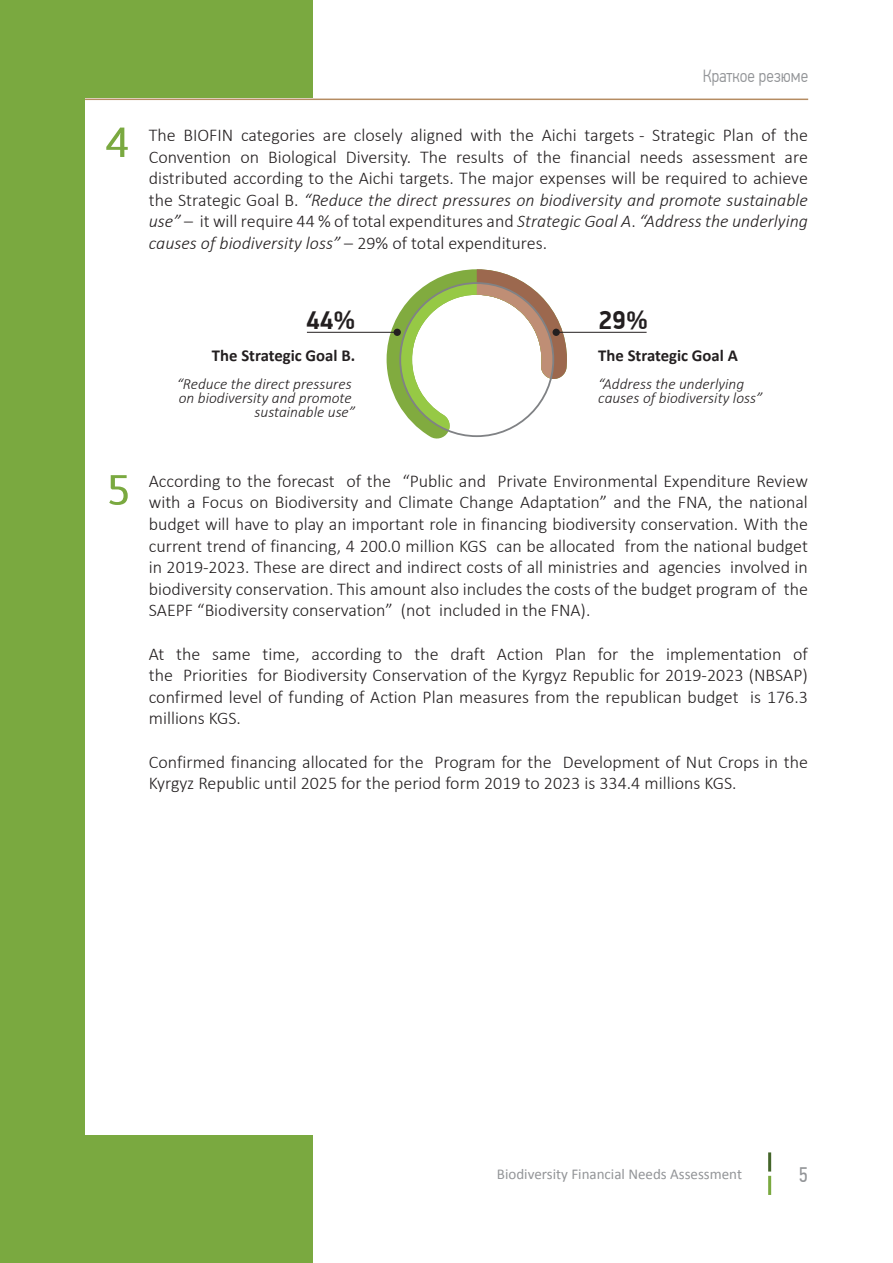
<style>
.page{position:relative;width:893px;height:1263px;background:#fff}
.page>*{position:absolute;margin:0;border:0;box-sizing:border-box;transform-origin:0 0}
.t1{font:700 25.65px "PF Din Display Pro";color:#231f20}
.t2{font:21px "PF Din Text Cond Pro";color:#939598}
.t3{font:300 18px/21.6px "Calibri";color:#231f20;text-align:justify}
.t4{font:300 18px "PF Din Text Cond Pro";color:#939598}
.t5{font:700 16.65px "Calibri";color:#231f20}
.t6{font:italic 300 15.45px/14.1px "Calibri";color:#231f20;text-align:right}
.t7{font:15px "Calibri";color:#939598}
.s1{font-style:italic}
</style>
<div class="page">
<hr style="left:768px;top:1176px;width:3px;height:19px;background:#7aa940">
<hr style="left:768px;top:1152px;width:3px;height:19px;background:#44652a">
<div style="left:0;top:0;width:313px;height:1263px;background:#7aa940"></div>
<div style="left:85px;top:99px;width:248px;height:1036px;background:#fff"></div>
<svg style="left:109px;top:475px;width:19px;height:30px"></svg>
<svg style="left:106px;top:128px;width:22px;height:29px"></svg>
<hr style="left:558px;top:332px;width:89px;height:1px;background:#231f20">
<hr style="left:307px;top:332px;width:92px;height:1px;background:#231f20">
<svg style="left:387px;top:269px;width:180px;height:170px"></svg>
<hr style="left:85px;top:99px;width:723px;height:1px;background:#b58c62">
<p class="t4" style="left:703px;top:66px;width:107px">Краткое резюме</p>
<p class="t3" style="left:149px;top:124px;width:661px">The BIOFIN categories are closely aligned with the Aichi targets - Strategic Plan of the Convention on Biological Diversity. The results of the financial needs assessment are distributed according to the Aichi targets. The major expenses will be required to achieve the Strategic Goal B. <span class="s1">“Reduce the direct pressures on biodiversity and promote sustainable use”</span> – it will require 44 % of total expenditures and <span class="s1">Strategic Goal A</span>. <span class="s1">“Address the underlying causes of biodiversity loss”</span> – 29% of total expenditures.</p>
<h1 class="t1" style="left:306px;top:305px;width:51px">44%</h1>
<h1 class="t1" style="left:599px;top:305px;width:51px">29%</h1>
<p class="t5" style="left:212px;top:345px;width:145px">The Strategic Goal B.</p>
<p class="t6" style="left:177px;top:377px;width:180px">“Reduce the direct pressures on biodiversity and promote sustainable use”</p>
<p class="t5" style="left:598px;top:345px;width:141px">The Strategic Goal А</p>
<p class="t6" style="left:598px;top:377px;width:166px;text-align:left">“Address the underlying causes of biodiversity loss”</p>
<p class="t3" style="left:149px;top:470px;width:661px">According to the forecast of the “Public and Private Environmental Expenditure Review with a Focus on Biodiversity and Climate Change Adaptation” and the FNA, the national budget will have to play an important role in financing biodiversity conservation. With the current trend of financing, 4 200.0 million KGS can be allocated from the national budget in 2019-2023. These are direct and indirect costs of all ministries and agencies involved in biodiversity conservation. This amount also includes the costs of the budget program of the SAEPF “Biodiversity conservation” (not included in the FNA).</p>
<p class="t3" style="left:149px;top:643px;width:661px">At the same time, according to the draft Action Plan for the implementation of the Priorities for Biodiversity Conservation of the Kyrgyz Republic for 2019-2023 (NBSAP) confirmed level of funding of Action Plan measures from the republican budget is 176.3 millions KGS.</p>
<p class="t3" style="left:149px;top:751px;width:661px">Confirmed financing allocated for the Program for the Development of Nut Crops in the<br>Kyrgyz Republic until 2025 for the period form 2019 to 2023 is 334.4 millions KGS.</p>
<p class="t7" style="left:497px;top:1165px;width:247px">Biodiversity Financial Needs Assessment</p>
<p class="t2" style="left:799px;top:1162px;width:11px">5</p>
</div>
